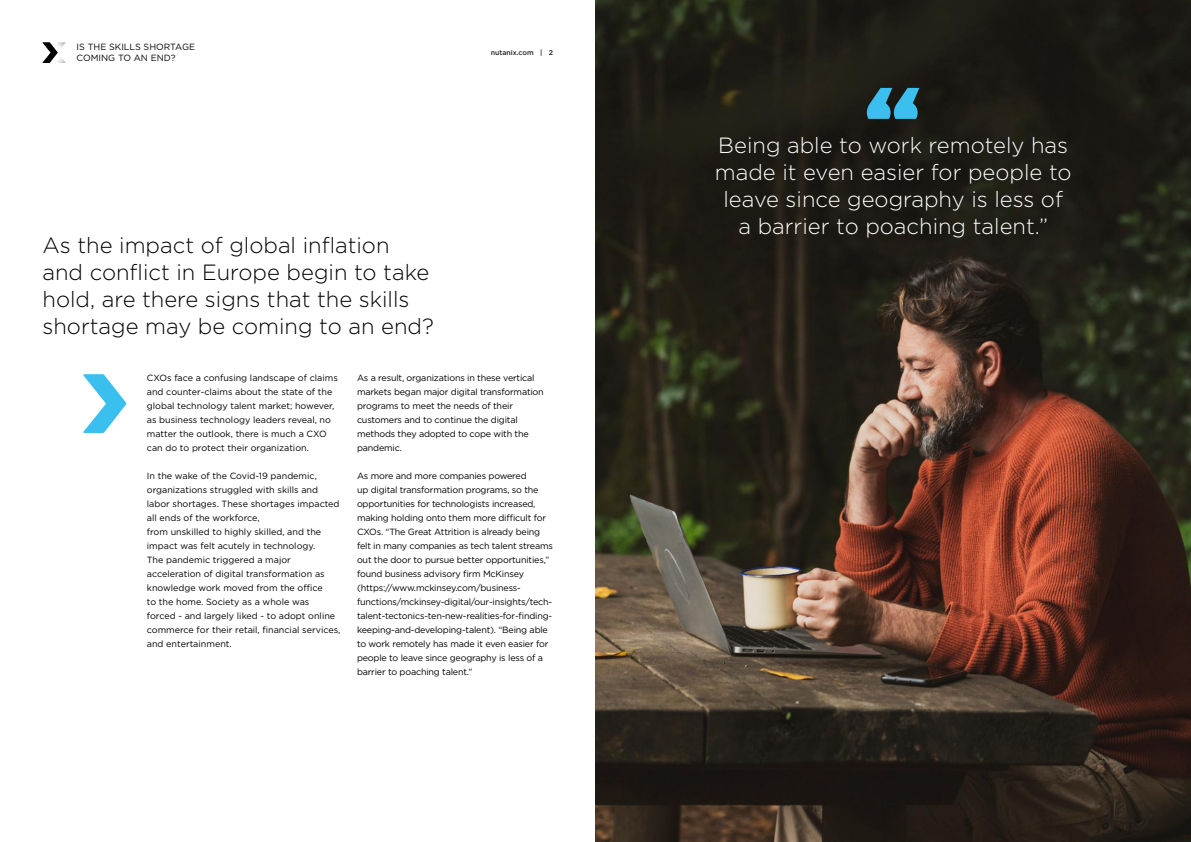
<style>
.page{position:relative;width:1191px;height:842px;background:#fff}
.page>*{position:absolute;margin:0;border:0;box-sizing:border-box;transform-origin:0 0}
.t1{font:300 22px/27px "Gotham";color:#000}
.t2{font:300 22px/27px "Gotham";color:#fff;text-align:center}
.t3{font:9px/14px "Gotham";letter-spacing:-.02em;color:#000}
.t4{font:9px/14px "Gotham";color:#000}
.t5{font:9px/10.8px "Gotham";color:#05060b}
.t6{font:500 7px "Gotham";color:#241f1f}
</style>
<div class="page">
<img style="left:595px;top:0;width:596px;height:842px">
<svg style="left:83px;top:374px;width:43px;height:59px"></svg>
<svg style="left:867px;top:88px;width:52px;height:31px;background:#308aa9"></svg>
<svg style="left:43px;top:42px;width:23px;height:21px"></svg>
<p class="t5" style="left:77px;top:41px;width:120px">IS THE SKILLS SHORTAGE<br>COMING TO AN END?</p>
<p class="t6" style="left:491px;top:48px;width:64px">nutanix.com | 2</p>
<h1 class="t1" style="left:43px;top:231px;width:393px">As the impact of global inflation and conflict in Europe begin to take hold, are there signs that the skills shortage may be coming to an end?</h1>
<p class="t4" style="left:147px;top:371px;width:192px">CXOs face a confusing landscape of claims and counter-claims about the state of the global technology talent market; however, as business technology leaders reveal, no matter the outlook, there is much a CXO can do to protect their organization.</p>
<p class="t4" style="left:147px;top:469px;width:195px">In the wake of the Covid-19 pandemic, organizations struggled with skills and labor shortages. These shortages impacted all ends of the workforce,<br>from unskilled to highly skilled, and the impact was felt acutely in technology.<br>The pandemic triggered a major acceleration of digital transformation as knowledge work moved from the office<br>to the home. Society as a whole was<br>forced - and largely liked - to adopt online commerce for their retail, financial services, and entertainment.</p>
<p class="t3" style="left:357px;top:371px;width:188px">As a result, organizations in these vertical markets began major digital transformation programs to meet the needs of their customers and to continue the digital methods they adopted to cope with the pandemic.</p>
<p class="t3" style="left:357px;top:469px;width:197px">As more and more companies powered<br>up digital transformation programs, so the opportunities for technologists increased, making holding onto them more difficult for CXOs. “The Great Attrition is already being felt in many companies as tech talent streams out the door to pursue better opportunities,” found business advisory firm McKinsey (https://www.mckinsey.com/business&shy;functions/mckinsey-digital/our-insights/tech&shy;talent-tectonics-ten-new-realities-for-finding&shy;keeping-and-developing-talent). “Being able to work remotely has made it even easier for people to leave since geography is less of a barrier to poaching talent.”</p>
<h1 class="t2" style="left:715px;top:131px;width:358px">Being able to work remotely has made it even easier for people to leave since geography is less of a barrier to poaching talent.”</h1>
</div>
